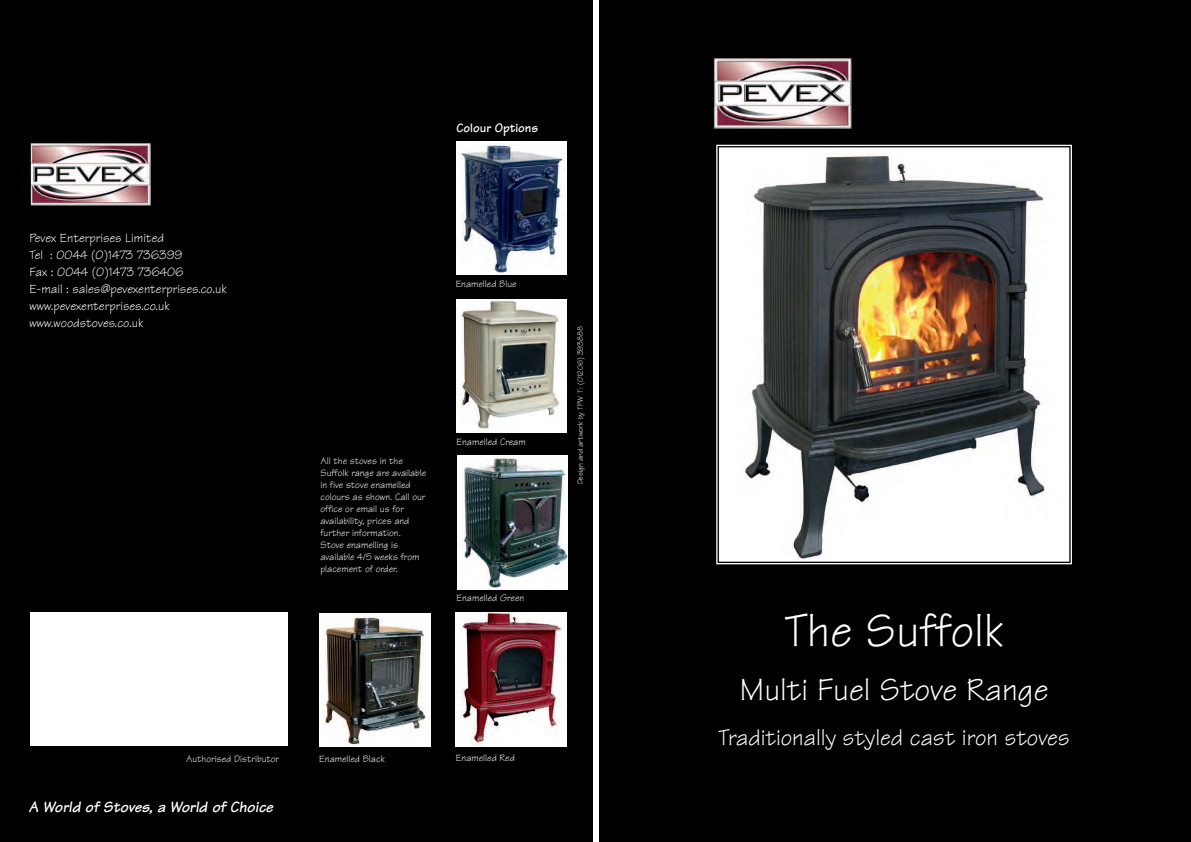
<style>
.page{position:relative;width:1191px;height:842px;background:#000001}
.page>*{position:absolute;margin:0;border:0;box-sizing:border-box;transform-origin:0 0}
.t1{font:49px "Tekton";color:#fff}
.t2{font:33px "Tekton";color:#fff}
.t3{font:24px "Tekton";color:#fff}
.t4{font:italic 700 16px "Tekton";color:#fff}
.t5{font:13px/17px "Tekton";color:#fff}
.t6{font:700 13px "Tekton";color:#fff}
.t7{font:10px/12px "Tekton";color:#fff}
.t8{font:8px "Tekton";color:#fff}
</style>
<div class="page">
<img style="left:713px;top:58px;width:138px;height:71px">
<img style="left:721px;top:149px;width:346px;height:411px">
<div style="left:716px;top:145px;width:356px;height:419px;border:1px solid #fff"></div>
<div style="left:719px;top:147px;width:350px;height:415px;border:1px solid #fff"></div>
<img style="left:31px;top:143px;width:120px;height:63px">
<div style="left:456px;top:142px;width:111px;height:133px;background:#fff"></div>
<img style="left:459px;top:143px;width:105px;height:132px">
<img style="left:456px;top:300px;width:110px;height:133px">
<img style="left:457px;top:456px;width:110px;height:133px">
<img style="left:456px;top:613px;width:110px;height:133px">
<img style="left:320px;top:614px;width:110px;height:133px">
<div style="left:30px;top:613px;width:257px;height:133px;background:#fff"></div>
<div style="left:592px;top:0;width:6px;height:842px;background:#fff"></div>
<h3 class="t5" style="left:30px;top:231px;width:199px">Pevex Enterprises Limited<br>Tel : 0044 (0)1473 736399<br>Fax : 0044 (0)1473 736406<br>E-mail : sales@pevexenterprises.co.uk www.pevexenterprises.co.uk www.woodstoves.co.uk</h3>
<h3 class="t6" style="left:456px;top:124px;width:83px">Colour Options</h3>
<p class="t7" style="left:456px;top:279px;width:62px">Enamelled Blue</p>
<p class="t7" style="left:320px;top:456px;width:107px">All the stoves in the<br>Suffolk range are available in five stove enamelled colours as shown. Call our office or email us for availability, prices and further information.<br>Stove enamelling is available 4/5 weeks from placement of order.</p>
<p class="t7" style="left:456px;top:437px;width:71px">Enamelled Cream</p>
<p class="t7" style="left:456px;top:593px;width:69px">Enamelled Green</p>
<p class="t8" style="left:577px;top:484px;width:160px;rotate:-90deg">Design and artwork by TPW T: (01206) 393888</p>
<p class="t7" style="left:186px;top:754px;width:95px">Authorised Distributor</p>
<h3 class="t4" style="left:29px;top:801px;width:246px">A World of Stoves, a World of Choice</h3>
<p class="t7" style="left:319px;top:754px;width:67px">Enamelled Black</p>
<p class="t7" style="left:456px;top:753px;width:60px">Enamelled Red</p>
<h1 class="t1" style="left:784px;top:614px;width:221px">The Suffolk</h1>
<h2 class="t2" style="left:739px;top:678px;width:310px">Multi Fuel Stove Range</h2>
<h3 class="t3" style="left:718px;top:729px;width:353px">Traditionally styled cast iron stoves</h3>
</div>
